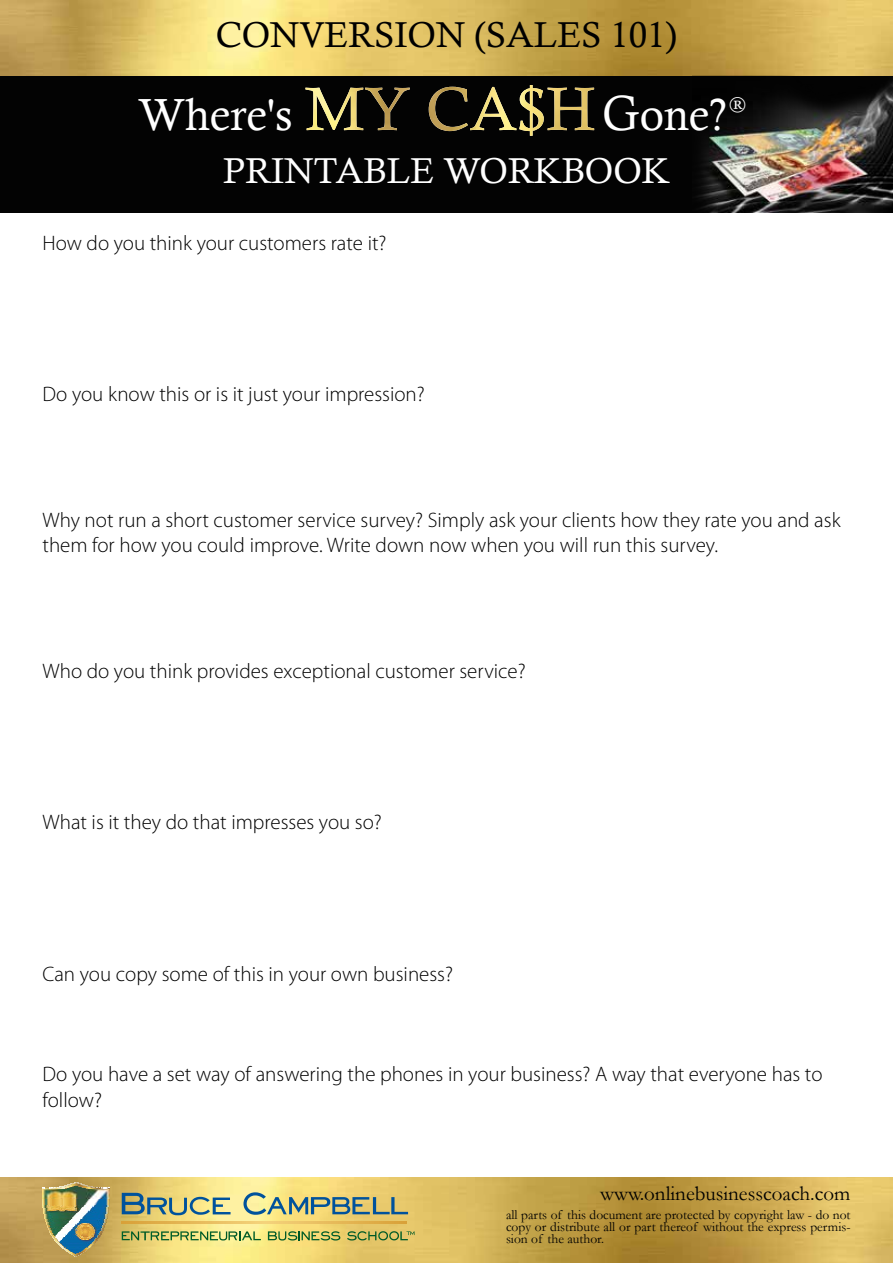
<style>
.page{position:relative;width:893px;height:1263px;background:#fff}
.page>*{position:absolute;margin:0;border:0;box-sizing:border-box;transform-origin:0 0}
.t1{font:45px "Calisto";color:#fff}
.t2{font:36px "Calisto";color:#000}
.t3{font:36px "Calisto";color:#fff}
.t4{font:300 21px/25.2px "Myriad Pro";color:#000}
.t5{font:21px "Garamond";color:#000}
.t6{font:18px "Georgia";color:#fff}
.t7{font:13.5px/12px "Garamond";color:#000;text-align:justify}
.s1{font-size:49.5px}
</style>
<div class="page">
<img style="left:0;top:0;width:893px;height:77px">
<div style="left:0;top:77px;width:893px;height:136px;background:#030303"></div>
<img style="left:693px;top:75px;width:200px;height:138px">
<svg style="left:305px;top:87px;width:289px;height:44px"></svg>
<img style="left:429px;top:85px;width:156px;height:51px">
<img style="left:0;top:1178px;width:893px;height:85px">
<svg style="left:62px;top:1247px;width:28px;height:10px"></svg>
<img style="left:43px;top:1189px;width:66px;height:58px">
<img style="left:51px;top:1188px;width:50px;height:1px">
<img style="left:60px;top:1186px;width:32px;height:2px">
<svg style="left:62px;top:1182px;width:28px;height:5px"></svg>
<svg style="left:122px;top:1222px;width:285px;height:1px"></svg>
<svg style="left:122px;top:1193px;width:109px;height:22px;background:#9fab88"></svg>
<svg style="left:243px;top:1192px;width:165px;height:23px;background:#aeb385"></svg>
<svg style="left:122px;top:1231px;width:139px;height:9px"></svg>
<svg style="left:347px;top:1231px;width:67px;height:9px"></svg>
<svg style="left:268px;top:1231px;width:72px;height:9px"></svg>
<h2 class="t2" style="left:216px;top:14px;width:463px">CONVERSION (SALES 101)</h2>
<h1 class="t1" style="left:138px;top:88px;width:156px">Where's</h1>
<h1 class="t1" style="left:603px;top:88px;width:126px"><span class="s1">G</span>one?</h1>
<p class="t6" style="left:729px;top:91px;width:18px">®</p>
<h2 class="t3" style="left:223px;top:150px;width:448px">PRINTABLE WORKBOOK</h2>
<p class="t4" style="left:43px;top:230px;width:345px">How do you think your customers rate it?</p>
<p class="t4" style="left:43px;top:382px;width:384px">Do you know this or is it just your impression?</p>
<p class="t4" style="left:43px;top:508px;width:799px">Why not run a short customer service survey? Simply ask your clients how they rate you and ask them for how you could improve. Write down now when you will run this survey.</p>
<p class="t4" style="left:43px;top:659px;width:485px">Who do you think provides exceptional customer service?</p>
<p class="t4" style="left:43px;top:810px;width:341px">What is it they do that impresses you so?</p>
<p class="t4" style="left:43px;top:961px;width:412px">Can you copy some of this in your own business?</p>
<p class="t4" style="left:43px;top:1062px;width:781px">Do you have a set way of answering the phones in your business? A way that everyone has to follow?</p>
<p class="t5" style="left:600px;top:1181px;width:252px">www.onlinebusinesscoach.com</p>
<p class="t7" style="left:506px;top:1208px;width:346px">all parts of this document are protected by copyright law - do not copy or distribute all or part thereof without the express permis&shy;sion of the author.</p>
</div>
